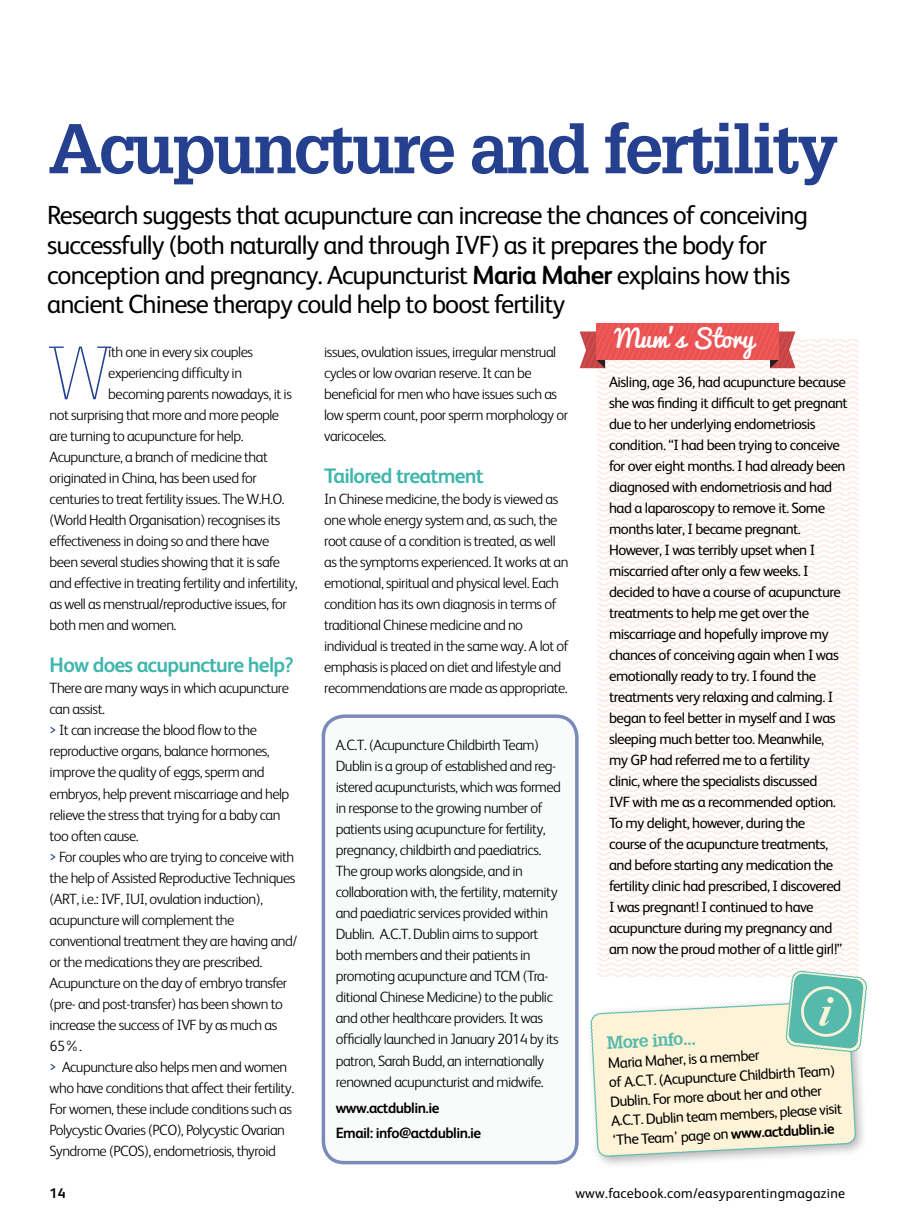
<style>
.page{position:relative;width:923px;height:1231px;background:#fff}
.page>*{position:absolute;margin:0;border:0;box-sizing:border-box;transform-origin:0 0}
.t1{font:100 73.5px "Glypha LT Std";color:#25408f}
.t2{font:700 68.6px "Glypha LT Std";letter-spacing:-.04em;color:#25408f}
.t3{font:26.25px/29.8px "FS Albert";letter-spacing:-.035em;color:#000}
.t4{font:24.5px "Pacifico";color:#fff}
.t5{font:700 21px "FS Albert";letter-spacing:-.035em;color:#3fb6ac}
.t6{font:700 17.5px "Glypha LT Std";color:#55baac}
.t7{font:300 14.88px/21px "FS Albert";letter-spacing:-.035em;color:#000}
.t8{font:14.88px/21px "FS Albert";letter-spacing:-.035em;color:#000}
.t9{font:700 14.88px/25.9px "FS Albert";letter-spacing:-.035em;color:#000}
.t10{font:14px "FS Albert";letter-spacing:.02em;color:#000}
.t11{font:700 14px "FS Albert";color:#000}
.s1{font-weight:700}
.s2{color:#14377d}
</style>
<div class="page">
<img style="left:598px;top:339px;width:260px;height:631px">
<svg style="left:579px;top:323px;width:263px;height:45px"></svg>
<div style="left:323px;top:716px;width:254px;height:446px;background:#f4f9f8;border-radius:21px"></div>
<div style="left:322px;top:714px;width:256px;height:450px;border:4px solid #25408f;border-radius:21px"></div>
<div style="left:585px;top:995px;width:283px;height:173px;background:#000;opacity:.3"></div>
<svg style="left:590px;top:970px;width:277px;height:186px"></svg>
<h2 class="t2" style="left:48px;top:106px;width:791px">Acupuncture and fertility</h2>
<p class="t3" style="left:47px;top:199px;width:762px">Research suggests that acupuncture can increase the chances of conceiving successfully (both naturally and through IVF) as it prepares the body for conception and pregnancy. Acupuncturist <span class="s1">Maria Maher</span> explains how this ancient Chinese therapy could help to boost fertility</p>
<h1 class="t1" style="left:50px;top:330px;width:63px">W</h1>
<p class="t7" style="left:108px;top:341px;width:146px">ith one in every six couples</p>
<p class="t7" style="left:108px;top:362px;width:135px">experiencing difficulty in</p>
<p class="t7" style="left:108px;top:383px;width:185px">becoming parents nowadays, it is</p>
<p class="t7" style="left:50px;top:404px;width:231px">not surprising that more and more people</p>
<p class="t7" style="left:50px;top:425px;width:195px">are turning to acupuncture for help.</p>
<p class="t7" style="left:50px;top:446px;width:220px">Acupuncture, a branch of medicine that</p>
<p class="t7" style="left:50px;top:467px;width:209px">originated in China, has been used for</p>
<p class="t7" style="left:50px;top:488px;width:237px">centuries to treat fertility issues. The W.H.O.</p>
<p class="t7" style="left:50px;top:509px;width:232px">(World Health Organisation) recognises its</p>
<p class="t7" style="left:50px;top:530px;width:221px">effectiveness in doing so and there have</p>
<p class="t7" style="left:50px;top:551px;width:232px">been several studies showing that it is safe</p>
<p class="t7" style="left:50px;top:572px;width:250px">and effective in treating fertility and infertility,</p>
<p class="t7" style="left:50px;top:593px;width:239px">as well as menstrual/reproductive issues, for</p>
<p class="t7" style="left:50px;top:614px;width:128px">both men and women.</p>
<h3 class="t5" style="left:50px;top:651px;width:245px">How does acupuncture help?</h3>
<p class="t7" style="left:50px;top:677px;width:249px">There are many ways in which acupuncture can assist.<br><span class="s2">&gt;</span> It can increase the blood flow to the reproductive organs, balance hormones, improve the quality of eggs, sperm and embryos, help prevent miscarriage and help relieve the stress that trying for a baby can too often cause.<br><span class="s2">&gt;</span> For couples who are trying to conceive with the help of Assisted Reproductive Techniques (ART, i.e.: IVF, IUI, ovulation induction), acupuncture will complement the conventional treatment they are having and/ or the medications they are prescribed.<br>Acupuncture on the day of embryo transfer (pre- and post-transfer) has been shown to increase the success of IVF by as much as 65%.<br><span class="s2">&gt;</span> Acupuncture also helps men and women who have conditions that affect their fertility.<br>For women, these include conditions such as Polycystic Ovaries (PCO), Polycystic Ovarian Syndrome (PCOS), endometriosis, thyroid</p>
<p class="t7" style="left:324px;top:341px;width:245px">issues, ovulation issues, irregular menstrual cycles or low ovarian reserve. It can be beneficial for men who have issues such as low sperm count, poor sperm morphology or varicoceles.</p>
<h3 class="t5" style="left:324px;top:462px;width:161px">Tailored treatment</h3>
<p class="t7" style="left:324px;top:488px;width:246px">In Chinese medicine, the body is viewed as one whole energy system and, as such, the root cause of a condition is treated, as well as the symptoms experienced. It works at an emotional, spiritual and physical level. Each condition has its own diagnosis in terms of traditional Chinese medicine and no individual is treated in the same way. A lot of emphasis is placed on diet and lifestyle and recommendations are made as appropriate.</p>
<p class="t7" style="left:336px;top:734px;width:227px">A.C.T. (Acupuncture Childbirth Team)<br>Dublin is a group of established and reg&shy;istered acupuncturists, which was formed in response to the growing number of patients using acupuncture for fertility, pregnancy, childbirth and paediatrics.<br>The group works alongside, and in collaboration with, the fertility, maternity and paediatric services provided within Dublin. A.C.T. Dublin aims to support both members and their patients in promoting acupuncture and TCM (Tra&shy;ditional Chinese Medicine) to the public and other healthcare providers. It was officially launched in January 2014 by its patron, Sarah Budd, an internationally renowned acupuncturist and midwife.</p>
<p class="t9" style="left:336px;top:1093px;width:147px">www.actdublin.ie<br>Email: info@actdublin.ie</p>
<h3 class="t4" style="left:614px;top:317px;width:141px">Mum’s Story</h3>
<p class="t8" style="left:609px;top:370px;width:240px">Aisling, age 36, had acupuncture because she was finding it difficult to get pregnant due to her underlying endometriosis condition. “I had been trying to conceive for over eight months. I had already been diagnosed with endometriosis and had had a laparoscopy to remove it. Some months later, I became pregnant.<br>However, I was terribly upset when I miscarried after only a few weeks. I decided to have a course of acupuncture treatments to help me get over the miscarriage and hopefully improve my chances of conceiving again when I was emotionally ready to try. I found the treatments very relaxing and calming. I began to feel better in myself and I was sleeping much better too. Meanwhile,<br>my GP had referred me to a fertility<br>clinic, where the specialists discussed<br>IVF with me as a recommended option.<br>To my delight, however, during the<br>course of the acupuncture treatments, and before starting any medication the fertility clinic had prescribed, I discovered I was pregnant! I continued to have acupuncture during my pregnancy and am now the proud mother of a little girl!”</p>
<p class="t6" style="left:606px;top:1031px;width:91px;rotate:-3deg">More info...</p>
<p class="t8" style="left:607px;top:1052px;width:233px;line-height:19.2px;rotate:-3deg">Maria Maher, is a member<br>of A.C.T. (Acupuncture Childbirth Team)<br>Dublin. For more about her and other A.C.T. Dublin team members, please visit ‘The Team’ page on <span class="s1">www.actdublin.ie</span></p>
<p class="t11" style="left:50px;top:1183px;width:17px">14</p>
<p class="t10" style="left:575px;top:1183px;width:271px">www.facebook.com/easyparentingmagazine</p>
</div>
